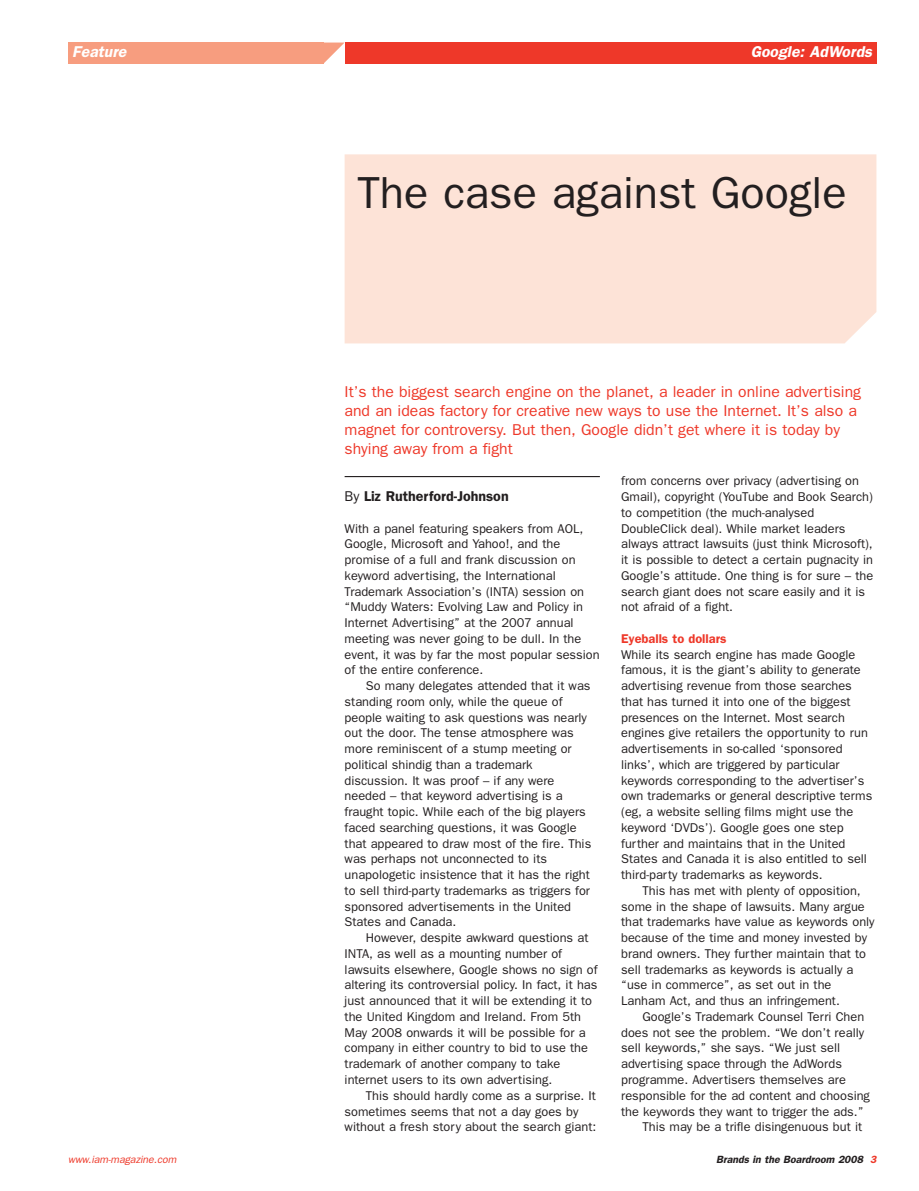
<style>
.page{position:relative;width:919px;height:1191px;background:#fff}
.page>*{position:absolute;margin:0;border:0;box-sizing:border-box;transform-origin:0 0}
.t1{font:45px "Franklin Gothic";color:#231f20}
.t2{font:15.75px/18.8px "Franklin Gothic";color:#ee3829}
.t3{font:italic 600 15.75px "Franklin Gothic";color:#fff}
.t4{font:600 14.25px "Franklin Gothic";color:#231f20}
.t5{font:12.75px/15.8px "Franklin Gothic";color:#231f20}
.t6{font:600 12.75px "Franklin Gothic";color:#ee3829}
.t7{font:italic 600 10.5px "Franklin Gothic";color:#231f20}
.t8{font:italic 10.5px "Franklin Gothic";color:#ee3829}
.s1{font-weight:400}
.s2{color:#ee3829}
</style>
<div class="page">
<div style="left:344px;top:154px;width:532px;height:189px;background:#fde3d7"></div>
<div style="left:344px;top:43px;width:532px;height:21px;background:#ee3829"></div>
<div style="left:68px;top:43px;width:255px;height:21px;background:#f79d7f"></div>
<hr style="left:344px;top:476px;width:256px;height:1px;background:#231f20">
<svg style="left:323px;top:43px;width:21px;height:21px"></svg>
<p class="t3" style="left:72px;top:46px;width:58px">Feature</p>
<p class="t8" style="left:68px;top:1155px;width:112px">www.iam-magazine.com</p>
<p class="t3" style="left:750px;top:46px;width:126px">Google: AdWords</p>
<h1 class="t1" style="left:357px;top:177px;width:491px">The case against Google</h1>
<p class="t2" style="left:344px;top:384px;width:518px">It’s the biggest search engine on the planet, a leader in online advertising and an ideas factory for creative new ways to use the Internet. It’s also a magnet for controversy. But then, Google didn’t get where it is today by shying away from a fight</p>
<p class="t4" style="left:344px;top:491px;width:165px"><span class="s1">By</span> Liz Rutherford-Johnson</p>
<p class="t5" style="left:344px;top:521px;width:256px">With a panel featuring speakers from AOL, Google, Microsoft and Yahoo!, and the promise of a full and frank discussion on keyword advertising, the International Trademark Association’s (INTA) session on “Muddy Waters: Evolving Law and Policy in Internet Advertising” at the 2007 annual meeting was never going to be dull. In the event, it was by far the most popular session of the entire conference.</p>
<p class="t5" style="left:344px;top:679px;width:248px;text-indent:21px">So many delegates attended that it was standing room only, while the queue of people waiting to ask questions was nearly out the door. The tense atmosphere was more reminiscent of a stump meeting or political shindig than a trademark discussion. It was proof – if any were needed – that keyword advertising is a fraught topic. While each of the big players faced searching questions, it was Google that appeared to draw most of the fire. This was perhaps not unconnected to its unapologetic insistence that it has the right to sell third-party trademarks as triggers for sponsored advertisements in the United States and Canada.</p>
<p class="t5" style="left:344px;top:931px;width:254px;text-indent:21px">However, despite awkward questions at INTA, as well as a mounting number of lawsuits elsewhere, Google shows no sign of altering its controversial policy. In fact, it has just announced that it will be extending it to the United Kingdom and Ireland. From 5th May 2008 onwards it will be possible for a company in either country to bid to use the trademark of another company to take internet users to its own advertising.</p>
<p class="t5" style="left:344px;top:1088px;width:253px;text-indent:21px">This should hardly come as a surprise. It sometimes seems that not a day goes by without a fresh story about the search giant:</p>
<p class="t5" style="left:621px;top:474px;width:253px">from concerns over privacy (advertising on Gmail), copyright (YouTube and Book Search) to competition (the much-analysed DoubleClick deal). While market leaders always attract lawsuits (just think Microsoft), it is possible to detect a certain pugnacity in Google’s attitude. One thing is for sure – the search giant does not scare easily and it is not afraid of a fight.</p>
<p class="t6" style="left:621px;top:634px;width:107px">Eyeballs to dollars</p>
<p class="t5" style="left:621px;top:647px;width:253px">While its search engine has made Google famous, it is the giant’s ability to generate advertising revenue from those searches that has turned it into one of the biggest presences on the Internet. Most search engines give retailers the opportunity to run advertisements in so-called ‘sponsored links’, which are triggered by particular keywords corresponding to the advertiser’s own trademarks or general descriptive terms (eg, a website selling films might use the keyword ‘DVDs’). Google goes one step further and maintains that in the United States and Canada it is also entitled to sell third-party trademarks as keywords.</p>
<p class="t5" style="left:621px;top:883px;width:255px;text-indent:21px">This has met with plenty of opposition, some in the shape of lawsuits. Many argue that trademarks have value as keywords only because of the time and money invested by brand owners. They further maintain that to sell trademarks as keywords is actually a “use in commerce”, as set out in the Lanham Act, and thus an infringement.</p>
<p class="t5" style="left:642px;top:1009px;width:223px">Google’s Trademark Counsel Terri Chen</p>
<p class="t5" style="left:621px;top:1025px;width:244px">does not see the problem. “We don’t really</p>
<p class="t5" style="left:621px;top:1041px;width:220px">sell keywords,” she says. “We just sell</p>
<p class="t5" style="left:621px;top:1057px;width:222px">advertising space through the AdWords</p>
<p class="t5" style="left:621px;top:1072px;width:226px">programme. Advertisers themselves are</p>
<p class="t5" style="left:621px;top:1088px;width:250px">responsible for the ad content and choosing</p>
<p class="t5" style="left:621px;top:1104px;width:244px">the keywords they want to trigger the ads.”</p>
<p class="t5" style="left:642px;top:1120px;width:221px">This may be a trifle disingenuous but it</p>
<p class="t7" style="left:716px;top:1155px;width:163px">Brands in the Boardroom 2008 <span class="s2">3</span></p>
</div>
